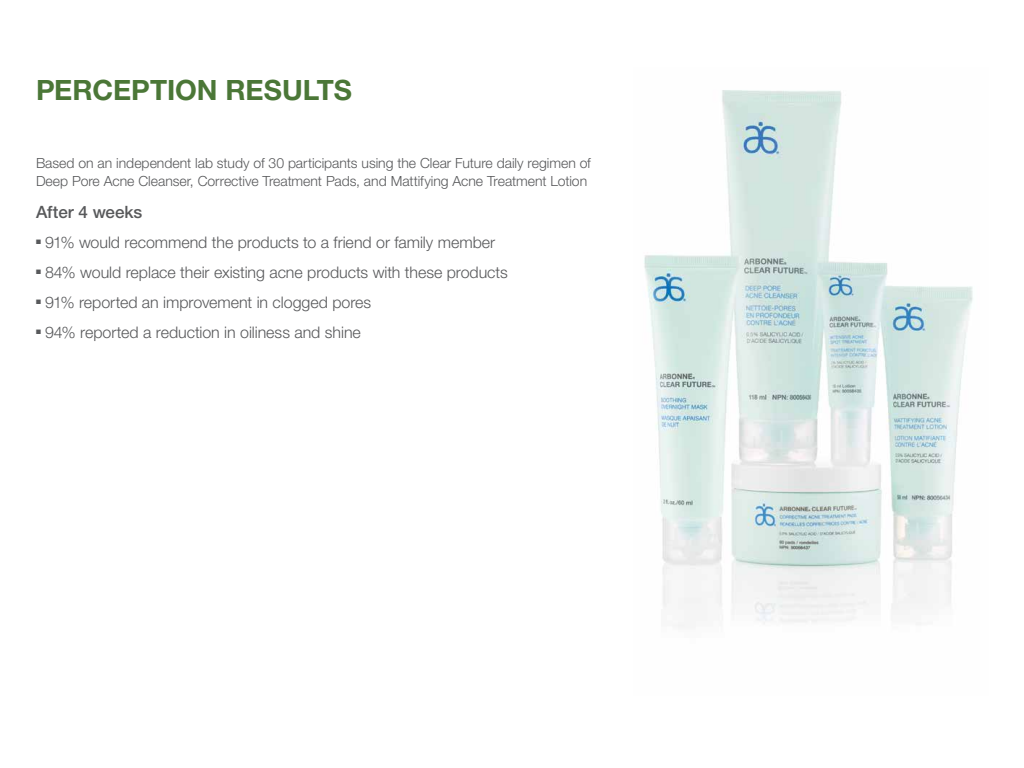
<style>
.page{position:relative;width:1024px;height:768px;background:#fff}
.page>*{position:absolute;margin:0;border:0;box-sizing:border-box;transform-origin:0 0}
.t1{font:700 28px "Helvetica Neue LT Pro";color:#4b7737}
.t2{font:500 17px "Helvetica Neue LT Pro";letter-spacing:-.005em;color:#58595b}
.t3{font:300 16px "Helvetica Neue LT Pro";letter-spacing:-.005em;color:#58595b}
.t4{font:300 14px/18px "Helvetica Neue LT Pro";color:#58595b}
</style>
<div class="page">
<img style="left:644px;top:90px;width:329px;height:537px">
<h1 class="t1" style="left:36px;top:72px;width:318px">PERCEPTION RESULTS</h1>
<p class="t4" style="left:36px;top:154px;width:556px">Based on an independent lab study of 30 participants using the Clear Future daily regimen of<br>Deep Pore Acne Cleanser, Corrective Treatment Pads, and Mattifying Acne Treatment Lotion</p>
<p class="t2" style="left:36px;top:202px;width:108px">After 4 weeks</p>
<p class="t3" style="left:36px;top:233px;width:461px">■ 91% would recommend the products to a friend or family member</p>
<p class="t3" style="left:36px;top:263px;width:473px">■ 84% would replace their existing acne products with these products</p>
<p class="t3" style="left:36px;top:293px;width:337px">■ 91% reported an improvement in clogged pores</p>
<p class="t3" style="left:36px;top:323px;width:326px">■ 94% reported a reduction in oiliness and shine</p>
</div>
